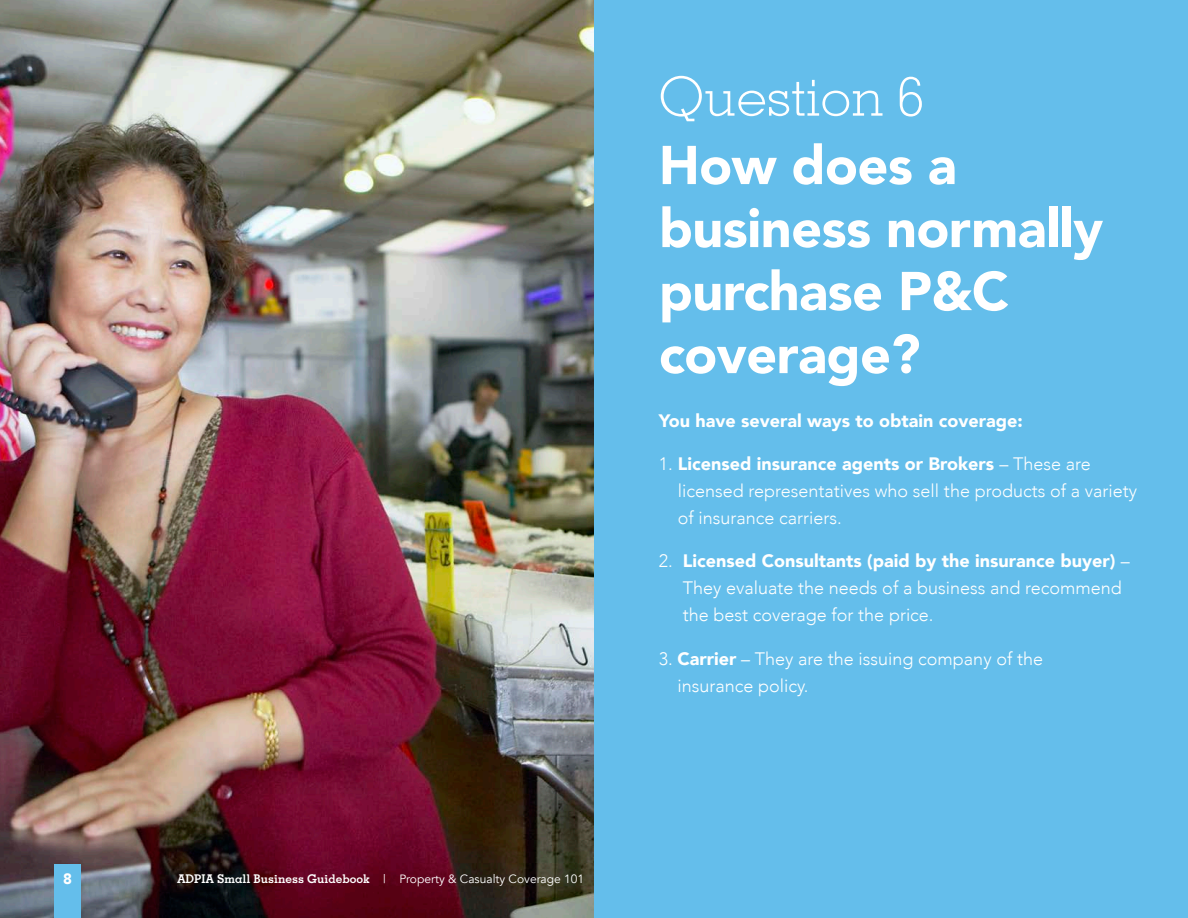
<style>
.page{position:relative;width:1188px;height:918px;background:#fff}
.page>*{position:absolute;margin:0;border:0;box-sizing:border-box;transform-origin:0 0}
.PART_PAGE_-_Title{font:900 54px/63px "Avenir";letter-spacing:-.01em;color:#fff}
.PART_PAGE_-_Number{font:300 54px "Memphis LT Std";color:#fff}
.SECTION_PAGE_-_Intro{font:300 18px/27px "Avenir";color:#fff}
.SECTION_PAGE_-_Intro-2{font:900 18px "Avenir";color:#fff}
.t1{font:900 15px "Avenir";color:#fff}
.t2{font:12px "Avenir";color:#fff}
.s1{font-family:"Memphis LT Std";font-weight:700}
.s2{font-weight:900}
</style>
<div class="page">
<div style="left:594px;top:0;width:594px;height:918px;background:#64beeb"></div>
<img style="left:0;top:0;width:594px;height:918px">
<div style="left:54px;top:864px;width:27px;height:54px;background:#64beeb"></div>
<p class="t1" style="left:63px;top:866px;width:10px">8</p>
<p class="t2" style="left:177px;top:872px;width:409px"><span class="s1">ADPIA Small Business Guidebook</span> | Property &amp; Casualty Coverage 101</p>
<p class="PART_PAGE_-_Number" style="left:659px;top:64px;width:267px">Question 6</p>
<p class="PART_PAGE_-_Title" style="left:659px;top:132px;width:446px">How does a business normally purchase P&amp;C coverage?</p>
<p class="SECTION_PAGE_-_Intro-2" style="left:659px;top:405px;width:365px">You have several ways to obtain coverage:</p>
<p class="SECTION_PAGE_-_Intro" style="left:678px;top:451px;width:461px;text-indent:-19px">1. <span class="s2">Licensed insurance agents or Brokers</span> – These are licensed representatives who sell the products of a variety of insurance carriers.</p>
<p class="SECTION_PAGE_-_Intro" style="left:683px;top:548px;width:448px;text-indent:-24px">2. <span class="s2">Licensed Consultants (paid by the insurance buyer)</span> –<br>They evaluate the needs of a business and recommend the best coverage for the price.</p>
<p class="SECTION_PAGE_-_Intro" style="left:678px;top:645px;width:367px;text-indent:-19px">3. <span class="s2">Carrier</span> – They are the issuing company of the insurance policy.</p>
</div>
